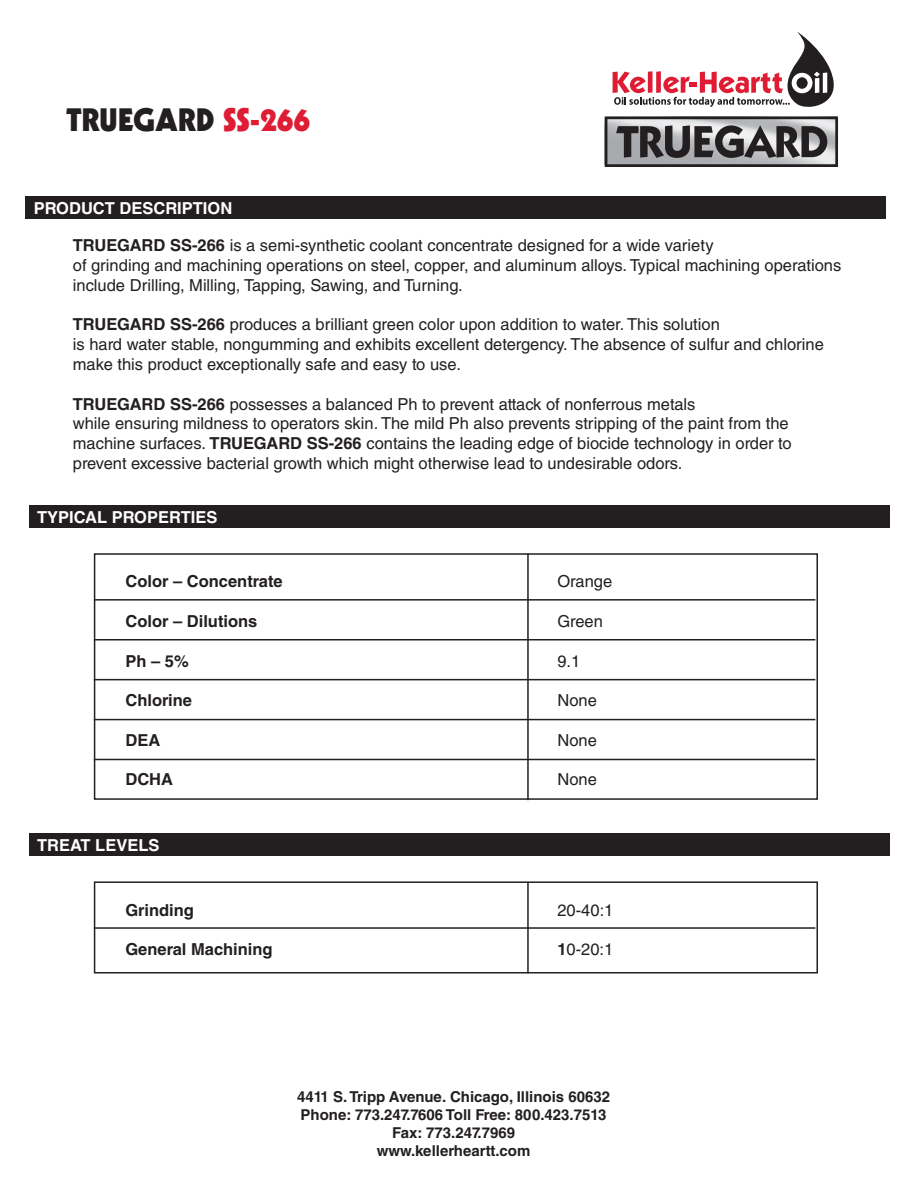
<style>
.page{position:relative;width:918px;height:1188px;background:#fff}
.page>*{position:absolute;margin:0;border:0;box-sizing:border-box;transform-origin:0 0}
.t1{font:900 31.5px "Kabel LT Std";color:#231f20}
.t2{font:16.5px/19.8px "Helvetica LT Std";color:#231f20}
.t3{font:700 16.5px "Helvetica LT Std";color:#231f20}
.t4{font:700 16.5px "Helvetica LT Std";color:#fff}
.t5{font:700 15px/18px "Helvetica LT Std";color:#231f20;text-align:center}
.s1{color:#de1d35}
.s2{font-weight:700}
</style>
<div class="page">
<svg style="left:605px;top:32px;width:233px;height:135px"></svg>
<div style="left:25px;top:196px;width:861px;height:23px;background:#231f20"></div>
<div style="left:29px;top:505px;width:860px;height:23px;background:#231f20"></div>
<div style="left:29px;top:834px;width:860px;height:22px;background:#231f20"></div>
<div style="left:94px;top:553px;width:724px;height:247px;border:2px solid #231f20"></div>
<div style="left:94px;top:881px;width:724px;height:93px;border:2px solid #231f20"></div>
<hr style="left:94px;top:599px;width:721px;height:2px;background:#231f20">
<hr style="left:94px;top:927px;width:721px;height:2px;background:#231f20">
<hr style="left:94px;top:639px;width:721px;height:1px;background:#231f20">
<hr style="left:94px;top:679px;width:721px;height:1px;background:#231f20">
<hr style="left:94px;top:719px;width:721px;height:1px;background:#231f20">
<hr style="left:94px;top:759px;width:721px;height:1px;background:#231f20">
<hr style="left:527px;top:554px;width:2px;height:246px;background:#231f20">
<hr style="left:527px;top:882px;width:2px;height:92px;background:#231f20">
<h1 class="t1" style="left:66px;top:100px;width:246px">TRUEGARD <span class="s1">SS-266</span></h1>
<p class="t4" style="left:34px;top:198px;width:200px">PRODUCT DESCRIPTION</p>
<p class="t2" style="left:73px;top:235px;width:770px"><span class="s2">TRUEGARD SS-266</span> is a semi-synthetic coolant concentrate designed for a wide variety<br>of grinding and machining operations on steel, copper, and aluminum alloys. Typical machining operations include Drilling, Milling, Tapping, Sawing, and Turning.</p>
<p class="t2" style="left:73px;top:315px;width:753px"><span class="s2">TRUEGARD SS-266</span> produces a brilliant green color upon addition to water. This solution<br>is hard water stable, nongumming and exhibits excellent detergency. The absence of sulfur and chlorine make this product exceptionally safe and easy to use.</p>
<p class="t2" style="left:73px;top:394px;width:720px"><span class="s2">TRUEGARD SS-266</span> possesses a balanced Ph to prevent attack of nonferrous metals<br>while ensuring mildness to operators skin. The mild Ph also prevents stripping of the paint from the machine surfaces. <span class="s2">TRUEGARD SS-266</span> contains the leading edge of biocide technology in order to prevent excessive bacterial growth which might otherwise lead to undesirable odors.</p>
<p class="t4" style="left:37px;top:507px;width:182px">TYPICAL PROPERTIES</p>
<p class="t3" style="left:125px;top:572px;width:159px">Color – Concentrate</p>
<p class="t2" style="left:557px;top:572px;width:56px">Orange</p>
<p class="t3" style="left:125px;top:611px;width:134px">Color – Dilutions</p>
<p class="t2" style="left:557px;top:611px;width:47px">Green</p>
<p class="t3" style="left:125px;top:651px;width:65px">Ph – 5%</p>
<p class="t2" style="left:557px;top:651px;width:24px">9.1</p>
<p class="t3" style="left:125px;top:690px;width:68px">Chlorine</p>
<p class="t2" style="left:557px;top:691px;width:41px">None</p>
<p class="t3" style="left:125px;top:730px;width:36px">DEA</p>
<p class="t2" style="left:557px;top:730px;width:41px">None</p>
<p class="t3" style="left:125px;top:770px;width:49px">DCHA</p>
<p class="t2" style="left:557px;top:770px;width:41px">None</p>
<p class="t4" style="left:37px;top:835px;width:124px">TREAT LEVELS</p>
<p class="t3" style="left:125px;top:900px;width:70px">Grinding</p>
<p class="t2" style="left:557px;top:900px;width:57px">20-40:1</p>
<p class="t3" style="left:125px;top:939px;width:149px">General Machining</p>
<p class="t2" style="left:557px;top:940px;width:57px"><span class="s2">1</span>0-20:1</p>
<p class="t5" style="left:297px;top:1087px;width:315px">4411 S. Tripp Avenue. Chicago, Illinois 60632<br>Phone: 773.247.7606 Toll Free: 800.423.7513<br>Fax: 773.247.7969<br>www.kellerheartt.com</p>
</div>
